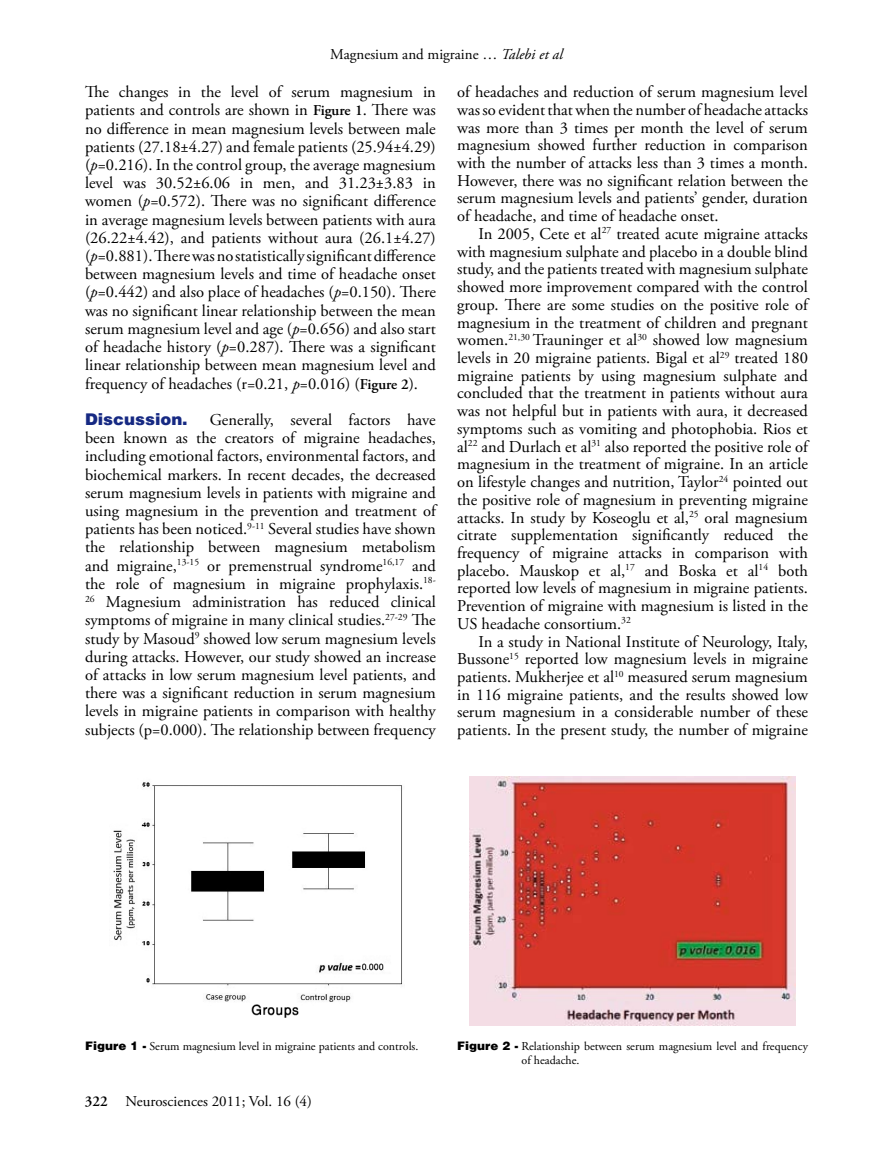
<style>
.page{position:relative;width:893px;height:1149px;background:#fff}
.page>*{position:absolute;margin:0;border:0;box-sizing:border-box;transform-origin:0 0}
.t1{font:16.5px/17.7px "Adobe Garamond Pro";color:#000;text-align:justify}
.t2{font:900 16.5px "Helvetica";letter-spacing:-.005em;color:#162983}
.t3{font:15px "Adobe Garamond Pro";color:#000}
.t4{font:600 15px "Adobe Garamond Pro";color:#000}
.t5{font:12px/13.5px "Adobe Garamond Pro";color:#000}
.s1{font-style:italic}
.s2{font-weight:600;font-size:15px}
.s3{font-family:"Helvetica";font-weight:900}
</style>
<div class="page">
<img style="left:113px;top:782px;width:289px;height:236px">
<img style="left:469px;top:776px;width:326px;height:249px">
<p class="t3" style="left:330px;top:45px;width:234px">Magnesium and migraine … <span class="s1">Talebi et al</span></p>
<p class="t1" style="left:85px;top:83px;width:352px;line-height:18.1px">The changes in the level of serum magnesium in patients and controls are shown in <span class="s2">Figure 1</span>. There was no difference in mean magnesium levels between male patients (27.18±4.27) and female patients (25.94±4.29) (<span class="s1">p</span>=0.216). In the control group, the average magnesium level was 30.52±6.06 in men, and 31.23±3.83 in women (<span class="s1">p</span>=0.572). There was no significant difference in average magnesium levels between patients with aura (26.22±4.42), and patients without aura (26.1±4.27) (<span class="s1">p</span>=0.881). There was no statistically significant difference between magnesium levels and time of headache onset (<span class="s1">p</span>=0.442) and also place of headaches (<span class="s1">p</span>=0.150). There was no significant linear relationship between the mean serum magnesium level and age (<span class="s1">p</span>=0.656) and also start of headache history (<span class="s1">p</span>=0.287). There was a significant linear relationship between mean magnesium level and frequency of headaches (r=0.21, <span class="s1">p</span>=0.016) (<span class="s2">Figure 2</span>).</p>
<p class="t2" style="left:85px;top:409px;width:104px">Discussion.</p>
<p class="t1" style="left:85px;top:411px;width:352px;line-height:18.1px;text-indent:125px">Generally, several factors have been known as the creators of migraine headaches, including emotional factors, environmental factors, and biochemical markers. In recent decades, the decreased serum magnesium levels in patients with migraine and using magnesium in the prevention and treatment of patients has been noticed.<sup>9-11</sup> Several studies have shown the relationship between magnesium metabolism and migraine,<sup>13-15</sup> or premenstrual syndrome<sup>16,17</sup> and the role of magnesium in migraine prophylaxis.<sup>18- 26</sup> Magnesium administration has reduced clinical symptoms of migraine in many clinical studies.<sup>27-29</sup> The study by Masoud<sup>9</sup> showed low serum magnesium levels during attacks. However, our study showed an increase of attacks in low serum magnesium level patients, and there was a significant reduction in serum magnesium levels in migraine patients in comparison with healthy subjects (p=0.000). The relationship between frequency</p>
<p class="t1" style="left:457px;top:84px;width:352px">of headaches and reduction of serum magnesium level was so evident that when the number of headache attacks was more than 3 times per month the level of serum magnesium showed further reduction in comparison with the number of attacks less than 3 times a month.<br>However, there was no significant relation between the serum magnesium levels and patients’ gender, duration of headache, and time of headache onset.</p>
<p class="t1" style="left:457px;top:225px;width:352px;text-indent:21px">In 2005, Cete et al<sup>27</sup> treated acute migraine attacks with magnesium sulphate and placebo in a double blind study, and the patients treated with magnesium sulphate showed more improvement compared with the control group. There are some studies on the positive role of magnesium in the treatment of children and pregnant women.<sup>21,30</sup> Trauninger et al<sup>30</sup> showed low magnesium levels in 20 migraine patients. Bigal et al<sup>29</sup> treated 180 migraine patients by using magnesium sulphate and concluded that the treatment in patients without aura was not helpful but in patients with aura, it decreased symptoms such as vomiting and photophobia. Rios et al<sup>22</sup> and Durlach et al<sup>31</sup> also reported the positive role of magnesium in the treatment of migraine. In an article on lifestyle changes and nutrition, Taylor<sup>24</sup> pointed out the positive role of magnesium in preventing migraine attacks. In study by Koseoglu et al,<sup>25</sup> oral magnesium citrate supplementation significantly reduced the frequency of migraine attacks in comparison with placebo. Mauskop et al,<sup>17</sup> and Boska et al<sup>14</sup> both reported low levels of magnesium in migraine patients.<br>Prevention of migraine with magnesium is listed in the US headache consortium.<sup>32</sup></p>
<p class="t1" style="left:457px;top:633px;width:352px;text-indent:21px">In a study in National Institute of Neurology, Italy, Bussone<sup>15</sup> reported low magnesium levels in migraine patients. Mukherjee et al<sup>10</sup> measured serum magnesium in 116 migraine patients, and the results showed low serum magnesium in a considerable number of these patients. In the present study, the number of migraine</p>
<p class="t5" style="left:85px;top:1039px;width:335px"><span class="s3">Figure 1 -</span> Serum magnesium level in migraine patients and controls.</p>
<p class="t5" style="left:522px;top:1039px;width:288px;text-indent:-64px"><span class="s3">Figure 2 -</span> Relationship between serum magnesium level and frequency of headache.</p>
<p class="t4" style="left:85px;top:1092px;width:24px">322</p>
<p class="t3" style="left:126px;top:1091px;width:186px">Neurosciences 2011; Vol. 16 (4)</p>
</div>
